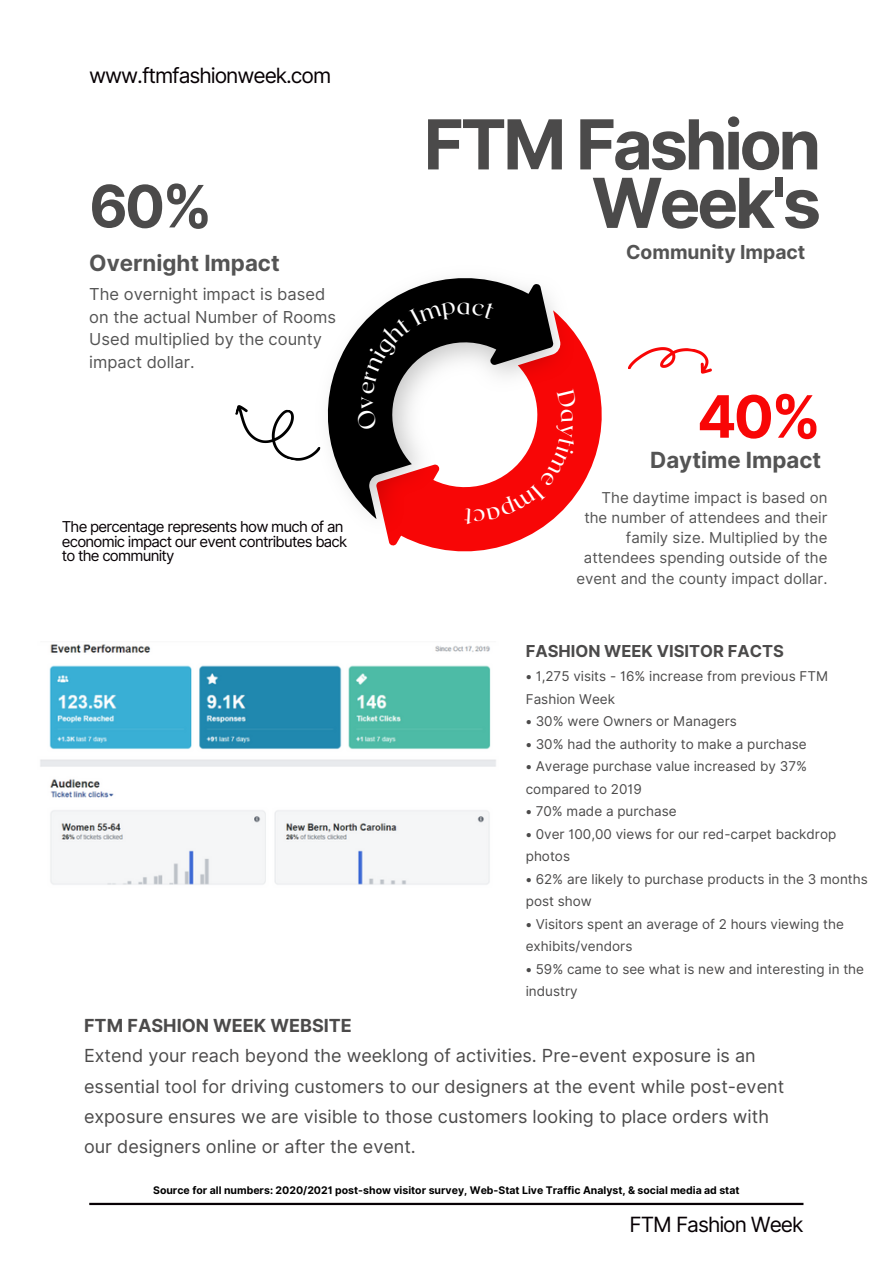
<style>
.page{position:relative;width:893px;height:1264px;background:#fff}
.page>*{position:absolute;margin:0;border:0;box-sizing:border-box;transform-origin:0 0}
.t1{font:700 68.85px/58.5px "Inter";letter-spacing:-.05em;color:#4b4a4a;text-align:right}
.t2{font:700 58.35px "Inter";color:#4b4a4a}
.t3{font:700 58.35px "Inter";color:#f80606}
.t4{font:23.7px "Roxborough CF";color:#fff}
.t5{font:700 22.35px "Inter";color:#545454}
.t6{font:21px "Inter";letter-spacing:-.05em;color:#070004}
.t7{font:700 19.35px "Inter";color:#545454}
.t8{font:18px/30.3px "Inter";color:#4b4a4a}
.t9{font:700 18px "Inter";color:#4b4a4a}
.t10{font:16.5px/22.5px "Inter";color:#545454}
.t11{font:700 16.5px "Inter";color:#4b4a4a}
.t12{font:15px/20.2px "Inter";color:#545454;text-align:right}
.t13{font:15px/14.5px "Inter";letter-spacing:-.05em;color:#070004}
.t14{font:13.5px/22.5px "Inter";color:#4b4a4a}
.t15{font:700 10.5px "Inter";color:#000}
</style>
<div class="page">
<svg style="left:587px;top:353px;width:15px;height:123px;fill:#f80606"></svg>
<img style="left:385px;top:336px;width:202px;height:216px">
<svg style="left:327px;top:278px;width:222px;height:222px;fill:#000"></svg>
<svg style="left:235px;top:405px;width:86px;height:56px"></svg>
<svg style="left:628px;top:347px;width:84px;height:27px"></svg>
<hr style="left:89px;top:1202px;width:714px;height:2px;background:#070004">
<img style="left:40px;top:644px;width:456px;height:241px">
<svg style="left:356px;top:301px;width:221px;height:224px"></svg>
<p class="t6" style="left:89px;top:63px;width:243px">www.ftmfashionweek.com</p>
<p class="t2" style="left:89px;top:171px;width:125px">60%</p>
<p class="t5" style="left:89px;top:249px;width:192px">Overnight Impact</p>
<p class="t10" style="left:89px;top:283px;width:248px">The overnight impact is based on the actual Number of Rooms<br>Used multiplied by the county impact dollar.</p>
<p class="t4" style="left:349px;top:408px;width:15px;rotate:-90deg">v</p>
<p class="t13" style="left:62px;top:519px;width:287px">The percentage represents how much of an economic impact our event contributes back to the community</p>
<p class="t1" style="left:423px;top:115px;width:399px">FTM Fashion<br>Week's</p>
<p class="t7" style="left:626px;top:240px;width:181px">Community Impact</p>
<p class="t3" style="left:697px;top:381px;width:126px">40%</p>
<p class="t5" style="left:650px;top:446px;width:172px">Daytime Impact</p>
<p class="t12" style="left:576px;top:487px;width:252px">The daytime impact is based on the number of attendees and their family size. Multiplied by the attendees spending outside of the event and the county impact dollar.</p>
<p class="t11" style="left:525px;top:640px;width:259px">FASHION WEEK VISITOR FACTS</p>
<p class="t14" style="left:525px;top:665px;width:304px">• 1,275 visits - 16% increase from previous FTM<br>Fashion Week</p>
<p class="t14" style="left:525px;top:710px;width:213px">• 30% were Owners or Managers</p>
<p class="t14" style="left:525px;top:732px;width:282px">• 30% had the authority to make a purchase</p>
<p class="t14" style="left:525px;top:755px;width:283px">• Average purchase value increased by 37% compared to 2019</p>
<p class="t14" style="left:525px;top:800px;width:152px">• 70% made a purchase</p>
<p class="t14" style="left:525px;top:822px;width:312px">• 0ver 100,00 views for our red-carpet backdrop photos</p>
<p class="t14" style="left:525px;top:867px;width:343px">• 62% are likely to purchase products in the 3 months post show</p>
<p class="t14" style="left:525px;top:912px;width:319px">• Visitors spent an average of 2 hours viewing the exhibits/vendors</p>
<p class="t14" style="left:525px;top:957px;width:340px">• 59% came to see what is new and interesting in the industry</p>
<p class="t9" style="left:84px;top:1014px;width:269px">FTM FASHION WEEK WEBSITE</p>
<p class="t8" style="left:84px;top:1040px;width:701px">Extend your reach beyond the weeklong of activities. Pre-event exposure is an essential tool for driving customers to our designers at the event while post-event exposure ensures we are visible to those customers looking to place orders with our designers online or after the event.</p>
<p class="t15" style="left:153px;top:1183px;width:588px">Source for all numbers: 2020/2021 post-show visitor survey, Web-Stat Live Traffic Analyst, &amp; social media ad stat</p>
<p class="t6" style="left:629px;top:1211px;width:175px">FTM Fashion Week</p>
</div>
